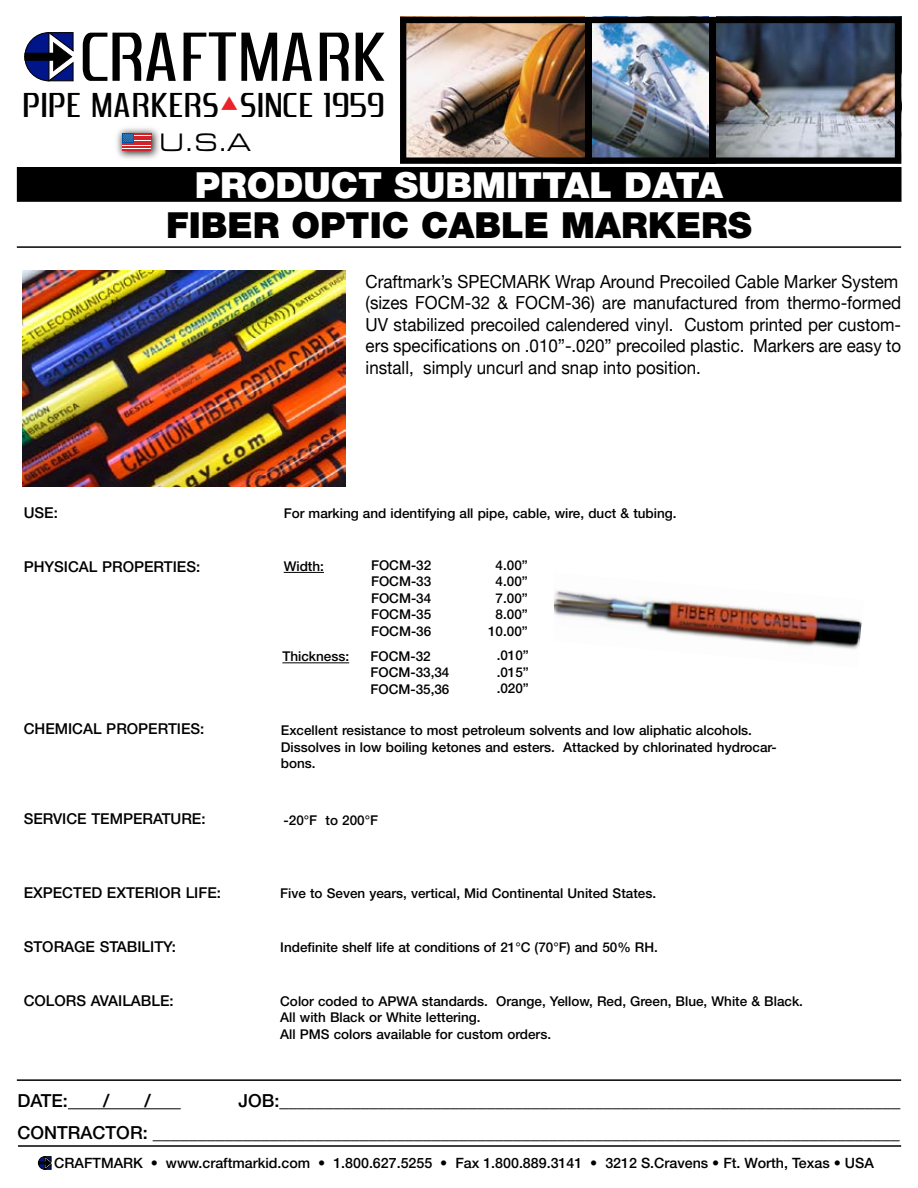
<style>
.page{position:relative;width:918px;height:1188px;background:#fff}
.page>*{position:absolute;margin:0;border:0;box-sizing:border-box;transform-origin:0 0}
.t1{font:72.9px "Zrnic";color:#010101}
.t2{font:36.45px "Zrnic";letter-spacing:.01em;color:#010101}
.t3{font:900 36px "Helvetica Neue";color:#000}
.t4{font:900 36px "Helvetica Neue";color:#fff}
.t5{font:26.25px "Eurostile Extended Roman DTC";color:#010101}
.t6{font:18px/21.6px "Helvetica Neue";color:#000;scale:.94 1}
.t7{font:500 18px/31.5px "Helvetica Neue";color:#000;text-align:right}
.t8{font:500 15px "Helvetica Neue";color:#000}
.t9{font:500 14.25px "Helvetica Neue";color:#000}
.t10{font:500 13.5px/16.5px "Helvetica Neue";color:#000}
.s1{font-family:"Zekton Free";color:#eb2227}
</style>
<div class="page">
<svg style="left:24px;top:32px;width:50px;height:49px"></svg>
<img style="left:400px;top:17px;width:501px;height:147px">
<img style="left:117px;top:128px;width:42px;height:31px">
<svg style="left:122px;top:133px;width:29px;height:17px"></svg>
<img style="left:23px;top:270px;width:322px;height:216px">
<div style="left:18px;top:168px;width:883px;height:33px;background:#000"></div>
<div style="left:17px;top:167px;width:885px;height:35px;border:2px solid #000"></div>
<hr style="left:18px;top:1145px;width:883px;height:2px;background:#000">
<hr style="left:68px;top:1108px;width:113px;height:1px;background:#000">
<svg style="left:38px;top:1156px;width:14px;height:14px"></svg>
<hr style="left:17px;top:1079px;width:884px;height:2px;background:#000">
<hr style="left:17px;top:246px;width:884px;height:2px;background:#000">
<hr style="left:284px;top:572px;width:40px;height:1px;background:#000">
<hr style="left:282px;top:663px;width:67px;height:1px;background:#000">
<img style="left:554px;top:590px;width:308px;height:60px">
<h1 class="t1" style="left:80px;top:22px;width:307px">CRAFTMARK</h1>
<h2 class="t2" style="left:23px;top:87px;width:364px">PIPE MARKERS<span class="s1">•</span>SINCE 1959</h2>
<h3 class="t5" style="left:159px;top:128px;width:93px">U.S.A</h3>
<h3 class="t4" style="left:195px;top:164px;width:530px">PRODUCT SUBMITTAL DATA</h3>
<h3 class="t3" style="left:166px;top:204px;width:587px">FIBER OPTIC CABLE MARKERS</h3>
<p class="t6" style="left:366px;top:271px;width:571px">Craftmark’s SPECMARK Wrap Around Precoiled Cable Marker System (sizes FOCM-32 &amp; FOCM-36) are manufactured from thermo-formed UV stabilized precoiled calendered vinyl. Custom printed per custom&shy;ers specifications on .010”-.020” precoiled plastic. Markers are easy to install, simply uncurl and snap into position.</p>
<p class="t8" style="left:24px;top:504px;width:36px">USE:</p>
<p class="t8" style="left:24px;top:558px;width:178px">PHYSICAL PROPERTIES:</p>
<p class="t10" style="left:284px;top:505px;width:394px">For marking and identifying all pipe, cable, wire, duct &amp; tubing.</p>
<p class="t10" style="left:371px;top:557px;width:62px;text-align:justify">FOCM-32<br>FOCM-33<br>FOCM-34<br>FOCM-35<br>FOCM-36</p>
<p class="t10" style="left:488px;top:557px;width:41px;text-align:center">4.00”<br>4.00”<br>7.00”<br>8.00”<br>10.00”</p>
<p class="t10" style="left:282px;top:648px;width:68px">Thickness:</p>
<p class="t10" style="left:370px;top:648px;width:81px">FOCM-32<br>FOCM-33,34<br>FOCM-35,36</p>
<p class="t10" style="left:497px;top:647px;width:34px;text-align:justify">.010” .015” .020”</p>
<p class="t10" style="left:284px;top:558px;width:42px">Width:</p>
<p class="t8" style="left:24px;top:720px;width:182px">CHEMICAL PROPERTIES:</p>
<p class="t10" style="left:281px;top:722px;width:497px">Excellent resistance to most petroleum solvents and low aliphatic alcohols.<br>Dissolves in low boiling ketones and esters. Attacked by chlorinated hydrocar&shy;bons.</p>
<p class="t8" style="left:24px;top:810px;width:183px">SERVICE TEMPERATURE:</p>
<p class="t10" style="left:284px;top:812px;width:96px">-20°F to 200°F</p>
<p class="t8" style="left:24px;top:884px;width:199px">EXPECTED EXTERIOR LIFE:</p>
<p class="t10" style="left:280px;top:885px;width:377px">Five to Seven years, vertical, Mid Continental United States.</p>
<p class="t8" style="left:24px;top:938px;width:154px">STORAGE STABILITY:</p>
<p class="t10" style="left:280px;top:939px;width:379px">Indefinite shelf life at conditions of 21°C (70°F) and 50% RH.</p>
<p class="t8" style="left:24px;top:992px;width:152px">COLORS AVAILABLE:</p>
<p class="t10" style="left:280px;top:993px;width:524px">Color coded to APWA standards. Orange, Yellow, Red, Green, Blue, White &amp; Black.<br>All with Black or White lettering.<br>All PMS colors available for custom orders.</p>
<h3 class="t7" style="left:18px;top:1085px;width:885px">JOB:_____________________________________________________________________<br>CONTRACTOR: ___________________________________________________________________________________</h3>
<p class="t9" style="left:54px;top:1154px;width:821px">CRAFTMARK • www.craftmarkid.com • 1.800.627.5255 • Fax 1.800.889.3141 • 3212 S.Cravens • Ft. Worth, Texas • USA</p>
<h3 class="t7" style="left:18px;top:1085px;width:52px">DATE:</h3>
<h3 class="t7" style="left:103px;top:1085px;width:8px">/</h3>
<h3 class="t7" style="left:144px;top:1085px;width:8px">/</h3>
</div>
